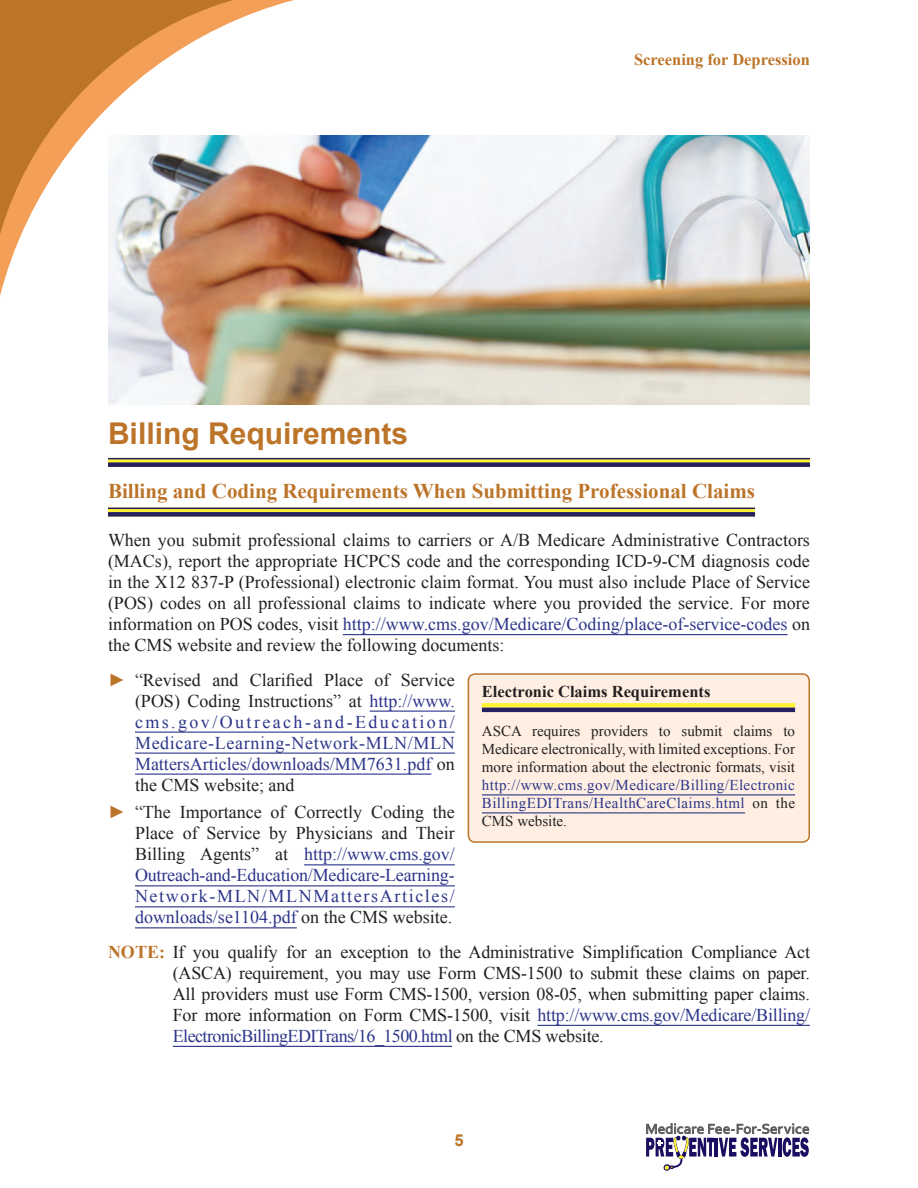
<style>
.page{position:relative;width:918px;height:1188px;background:#fff}
.page>*{position:absolute;margin:0;border:0;box-sizing:border-box;transform-origin:0 0}
.t1{font:700 30px "Arial";color:#bc7429}
.t2{font:700 21px "Times New Roman";color:#bc7429}
.t3{font:18px/21px "Times New Roman";letter-spacing:-.005em;color:#231f20;text-align:justify}
.t4{font:18px/21px "Times New Roman";color:#2c3589;text-align:justify}
.t5{font:700 16.5px "Times New Roman";color:#231f20}
.t6{font:700 16.5px "Times New Roman";color:#bc7429}
.t7{font:700 16.5px "Arial";color:#bc7429}
.t8{font:15px/18px "Times New Roman";letter-spacing:.03em;color:#231f20;text-align:justify}
.s1{color:#2c3589}
.s2{color:#bc7429}
.s3{color:#231f20}
.s4{font-weight:700;color:#bc7429}
</style>
<div class="page">
<svg style="left:0;top:0;width:294px;height:296px"></svg>
<svg style="left:108px;top:459px;width:702px;height:3px;background:#e0d53b"></svg>
<hr style="left:108px;top:458px;width:702px;height:1px;background:#252161">
<div style="left:108px;top:462px;width:702px;height:5px;background:#252161"></div>
<svg style="left:108px;top:509px;width:647px;height:3px;background:#f9ee36"></svg>
<hr style="left:108px;top:508px;width:647px;height:1px;background:#252161">
<div style="left:108px;top:512px;width:647px;height:5px;background:#252161"></div>
<hr style="left:343px;top:634px;width:445px;height:1px;background:#2c3589">
<hr style="left:370px;top:711px;width:85px;height:1px;background:#2c3589">
<hr style="left:135px;top:732px;width:320px;height:1px;background:#2c3589">
<hr style="left:135px;top:753px;width:320px;height:1px;background:#2c3589">
<hr style="left:135px;top:774px;width:296px;height:1px;background:#2c3589">
<hr style="left:304px;top:864px;width:151px;height:1px;background:#2c3589">
<hr style="left:135px;top:885px;width:320px;height:1px;background:#2c3589">
<hr style="left:135px;top:906px;width:320px;height:1px;background:#2c3589">
<hr style="left:135px;top:927px;width:162px;height:1px;background:#2c3589">
<hr style="left:538px;top:1025px;width:272px;height:1px;background:#2c3589">
<hr style="left:173px;top:1046px;width:279px;height:1px;background:#2c3589">
<img style="left:108px;top:135px;width:702px;height:270px">
<div style="left:468px;top:674px;width:341px;height:168px;background:#feefe2;border-radius:7px"></div>
<div style="left:468px;top:673px;width:342px;height:170px;border:2px solid #bc7429;border-radius:7px"></div>
<div style="left:482px;top:703px;width:313px;height:5px;background:#fff335"></div>
<hr style="left:482px;top:708px;width:313px;height:4px;background:#252161">
<hr style="left:482px;top:794px;width:313px;height:1px;background:#2c3589">
<hr style="left:482px;top:812px;width:263px;height:1px;background:#2c3589">
<svg style="left:646px;top:1123px;width:164px;height:48px"></svg>
<p class="t6" style="left:634px;top:48px;width:178px">Screening for Depression</p>
<h2 class="t1" style="left:108px;top:414px;width:302px">Billing Requirements</h2>
<h3 class="t2" style="left:108px;top:477px;width:649px">Billing and Coding Requirements When Submitting Professional Claims</h3>
<p class="t3" style="left:108px;top:529px;width:704px">When you submit professional claims to carriers or A/B Medicare Administrative Contractors (MACs), report the appropriate HCPCS code and the corresponding ICD-9-CM diagnosis code in the X12 837-P (Professional) electronic claim format. You must also include Place of Service (POS) codes on all professional claims to indicate where you provided the service. For more information on POS codes, visit <span class="s1">http://www.cms.gov/Medicare/Coding/place-of-service-codes</span> on the CMS website and review the following documents:</p>
<p class="t4" style="left:135px;top:669px;width:321px;text-indent:-27px"><span class="s2">►</span> <span class="s3">“Revised and Clarified Place of Service (POS) Coding Instructions” at</span> http://www. cms.gov/Outreach-and-Education/ Medicare-Learning-Network-MLN/MLN MattersArticles/downloads/MM7631.pdf <span class="s3">on the CMS website; and</span></p>
<p class="t4" style="left:135px;top:802px;width:321px;text-indent:-27px"><span class="s2">►</span> <span class="s3">“The Importance of Correctly Coding the Place of Service by Physicians and Their Billing Agents” at</span> http://www.cms.gov/ Outreach-and-Education/Medicare-Learning-Network-MLN/MLNMattersArticles/ downloads/se1104.pdf <span class="s3">on the CMS website.</span></p>
<p class="t3" style="left:173px;top:941px;width:639px;text-indent:-65px"><span class="s4">NOTE:</span> If you qualify for an exception to the Administrative Simplification Compliance Act (ASCA) requirement, you may use Form CMS-1500 to submit these claims on paper.<br>All providers must use Form CMS-1500, version 08-05, when submitting paper claims.<br>For more information on Form CMS-1500, visit <span class="s1">http://www.cms.gov/Medicare/Billing/ ElectronicBillingEDITrans/16_1500.html</span> on the CMS website.</p>
<h4 class="t5" style="left:482px;top:680px;width:230px">Electronic Claims Requirements</h4>
<p class="t8" style="left:482px;top:722px;width:315px">ASCA requires providers to submit claims to Medicare electronically, with limited exceptions. For more information about the electronic formats, visit <span class="s1">http://www.cms.gov/Medicare/Billing/Electronic BillingEDITrans/HealthCareClaims.html</span> on the CMS website.</p>
<p class="t7" style="left:454px;top:1129px;width:11px">5</p>
</div>
